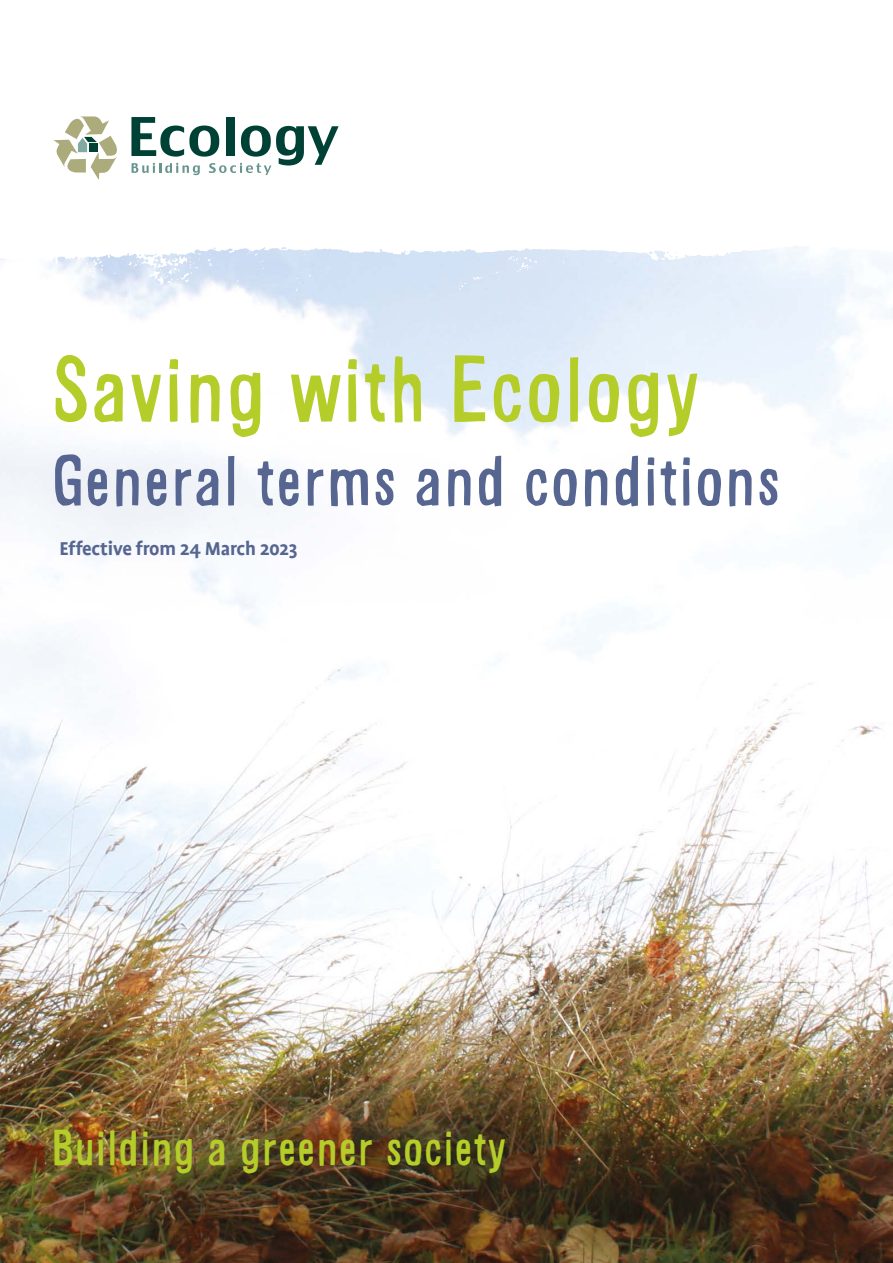
<style>
.page{position:relative;width:893px;height:1263px;background:#fff}
.page>*{position:absolute;margin:0;border:0;box-sizing:border-box;transform-origin:0 0}
.t1{font:87.15px "Alsina Ultrajada";color:#b4cd29}
.t2{font:67.05px "Alsina Ultrajada";color:#566691}
.t3{font:47.1px "Alsina Ultrajada";color:#b4cd29}
.t4{font:700 21px "Profile";letter-spacing:-.01em;color:#566691}
</style>
<div class="page">
<img style="left:0;top:357px;width:893px;height:906px">
<svg style="left:131px;top:117px;width:208px;height:58px"></svg>
<svg style="left:53px;top:116px;width:64px;height:64px"></svg>
<img style="left:0;top:246px;width:893px;height:111px">
<p class="t1" style="left:51px;top:326px;width:651px">Saving with Ecology</p>
<p class="t2" style="left:51px;top:432px;width:731px">General terms and conditions</p>
<p class="t4" style="left:60px;top:538px;width:239px">Effective from 24 March 2023</p>
<p class="t3" style="left:51px;top:1114px;width:457px">Building a greener society</p>
</div>
